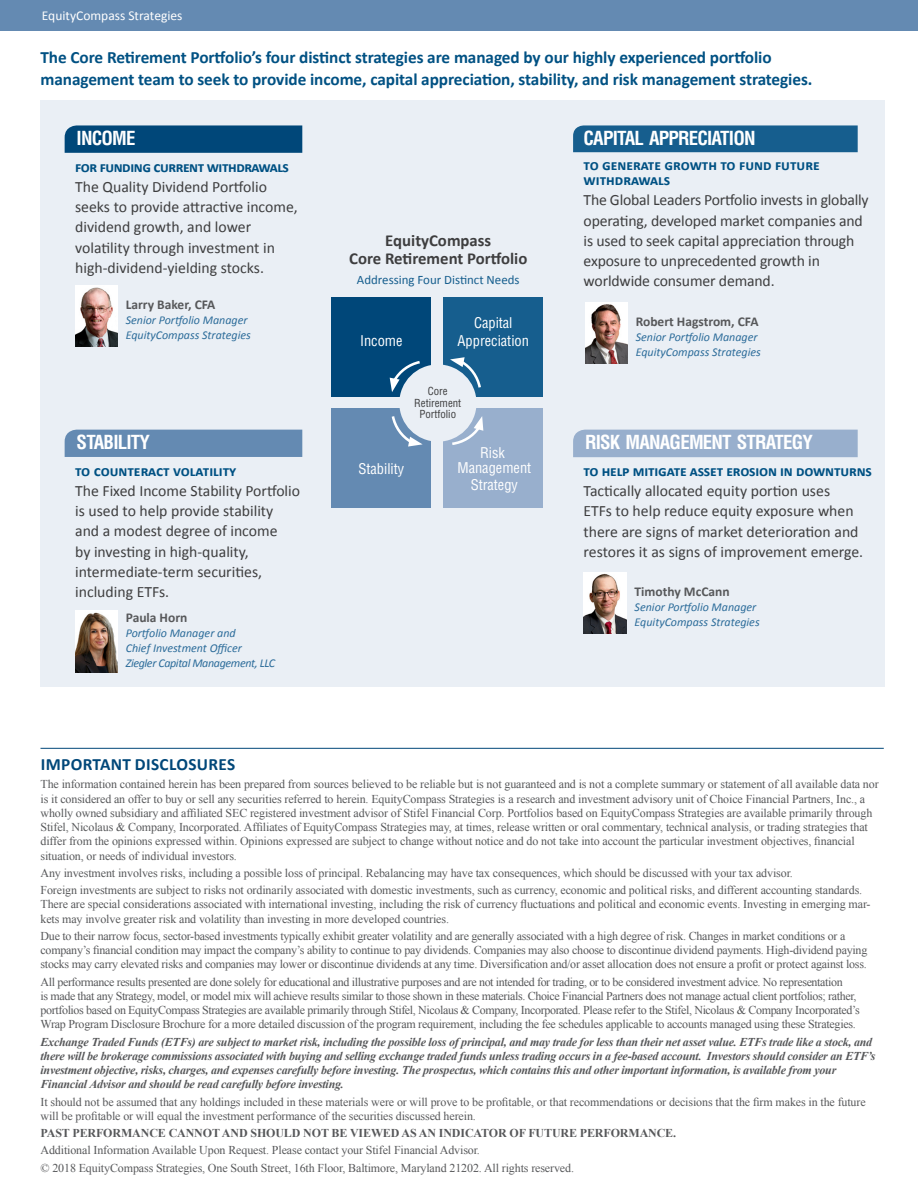
<style>
.page{position:relative;width:918px;height:1188px;background:#fff}
.page>*{position:absolute;margin:0;border:0;box-sizing:border-box;transform-origin:0 0}
.BODY{font:700 condensed 18.9px "Helvetica LT Std";letter-spacing:-.045em;color:#fff}
.BODY-2{font:700 17.25px/22.5px "Calibri";letter-spacing:-.005em;color:#005183}
.t1{font:700 17.25px "Calibri";letter-spacing:.02em;color:#004779}
.t2{font:700 16.8px/18px "Calibri";color:#3e3e3f;text-align:center}
.t3{font:15.75px/20.2px "Calibri";color:#3e3e3f}
.t4{font:700 15px/15px "Calibri";letter-spacing:-.01em;color:#005183}
.t5{font:700 15px "Calibri";letter-spacing:-.03em;color:#005183}
.t6{font:condensed 14.4px/17.4px "Helvetica LT Std";color:#fff;text-align:center}
.t7{font:700 13.5px "Calibri";color:#57585a}
.t8{font:13.5px "Calibri";color:#fff}
.t9{font:12.9px "Calibri";color:#165e8e}
.t10{font:12px/14.2px "Times New Roman";letter-spacing:-.01em;color:#57585a}
.t11{font:12px/14.2px "Times New Roman";letter-spacing:-.03em;color:#57585a}
.t12{font:italic 700 12px/14.2px "Times New Roman";letter-spacing:-.02em;color:#57585a}
.t13{font:italic 12px/15px "Calibri";color:#2c6c9a}
.t14{font:700 12px "Times New Roman";letter-spacing:-.01em;color:#57585a}
.t15{font:condensed 10.8px/11.4px "Helvetica LT Std";color:#3e3e3f;text-align:center}
</style>
<div class="page">
<div style="left:0;top:0;width:918px;height:31px;background:#648ab2"></div>
<hr style="left:40px;top:748px;width:844px;height:1px;background:#004779">
<div style="left:40px;top:100px;width:845px;height:587px;background:#eaeff5"></div>
<div style="left:332px;top:297px;width:99px;height:100px;background:#004779"></div>
<div style="left:332px;top:409px;width:99px;height:99px;background:#648ab2"></div>
<div style="left:444px;top:297px;width:99px;height:100px;background:#165e8e"></div>
<div style="left:444px;top:409px;width:99px;height:99px;background:#98afcd"></div>
<svg style="left:390px;top:361px;width:30px;height:31px"></svg>
<div style="left:399px;top:364px;width:78px;height:78px;background:#eaeff5;border-radius:50%"></div>
<svg style="left:391px;top:413px;width:32px;height:34px"></svg>
<svg style="left:450px;top:357px;width:31px;height:33px"></svg>
<svg style="left:449px;top:416px;width:35px;height:29px"></svg>
<div style="left:573px;top:430px;width:285px;height:27px;background:#98afcd"></div>
<img style="left:584px;top:573px;width:43px;height:61px">
<div style="left:573px;top:125px;width:285px;height:27px;background:#165e8e"></div>
<img style="left:585px;top:303px;width:43px;height:61px">
<div style="left:65px;top:430px;width:237px;height:27px;background:#648ab2"></div>
<img style="left:75px;top:611px;width:43px;height:61px">
<svg style="left:65px;top:125px;width:237px;height:28px;background:#064b7c"></svg>
<img style="left:75px;top:285px;width:43px;height:62px">
<p class="t8" style="left:42px;top:7px;width:142px">EquityCompass Strategies</p>
<p class="BODY-2" style="left:40px;top:46px;width:773px">The Core Retirement Portfolio’s four distinct strategies are managed by our highly experienced portfolio management team to seek to provide income, capital appreciation, stability, and risk management strategies.</p>
<p class="BODY" style="left:77px;top:126px;width:60px">INCOME</p>
<p class="t5" style="left:75px;top:157px;width:215px">for funding current withdrawals</p>
<p class="t3" style="left:75px;top:177px;width:224px">The Quality Dividend Portfolio seeks to provide attractive income, dividend growth, and lower volatility through investment in high-dividend-yielding stocks.</p>
<p class="t7" style="left:126px;top:296px;width:91px">Larry Baker, CFA</p>
<p class="t13" style="left:126px;top:312px;width:127px">Senior Portfolio Manager<br>EquityCompass Strategies</p>
<p class="BODY" style="left:77px;top:430px;width:75px">STABILITY</p>
<p class="t4" style="left:75px;top:463px;width:163px">to counteract volatility</p>
<p class="t3" style="left:75px;top:481px;width:227px">The Fixed Income Stability Portfolio is used to help provide stability and a modest degree of income<br>by investing in high-quality, intermediate-term securities, including ETFs.</p>
<p class="t7" style="left:126px;top:609px;width:63px">Paula Horn</p>
<p class="t13" style="left:126px;top:625px;width:151px">Portfolio Manager and<br>Chief Investment Officer<br>Ziegler Capital Management, LLC</p>
<p class="t2" style="left:349px;top:232px;width:180px">EquityCompass<br>Core Retirement Portfolio</p>
<p class="t9" style="left:357px;top:272px;width:164px">Addressing Four Distinct Needs</p>
<p class="t6" style="left:360px;top:332px;width:44px">Income</p>
<p class="t6" style="left:458px;top:314px;width:73px">Capital<br>Appreciation</p>
<p class="t15" style="left:414px;top:385px;width:48px">Core<br>Retirement<br>Portfolio</p>
<p class="t6" style="left:358px;top:460px;width:47px">Stability</p>
<p class="t6" style="left:471px;top:437px;width:49px;line-height:31.7px">Risk<br>Strategy</p>
<p class="t6" style="left:457px;top:459px;width:75px">Management</p>
<p class="BODY" style="left:584px;top:126px;width:174px">CAPITAL APPRECIATION</p>
<p class="t4" style="left:584px;top:158px;width:238px">to generate growth to fund future withdrawals</p>
<p class="t3" style="left:584px;top:190px;width:286px">The Global Leaders Portfolio invests in globally operating, developed market companies and is used to seek capital appreciation through exposure to unprecedented growth in worldwide consumer demand.</p>
<p class="t7" style="left:636px;top:313px;width:124px">Robert Hagstrom, CFA</p>
<p class="t13" style="left:636px;top:329px;width:127px">Senior Portfolio Manager<br>EquityCompass Strategies</p>
<p class="BODY" style="left:585px;top:430px;width:230px">RISK MANAGEMENT STRATEGY</p>
<p class="t4" style="left:584px;top:463px;width:290px">to help mitigate asset erosion in downturns</p>
<p class="t3" style="left:584px;top:481px;width:281px">Tactically allocated equity portion uses<br>ETFs to help reduce equity exposure when there are signs of market deterioration and restores it as signs of improvement emerge.</p>
<p class="t7" style="left:635px;top:583px;width:97px">Timothy McCann</p>
<p class="t13" style="left:635px;top:599px;width:127px">Senior Portfolio Manager<br>EquityCompass Strategies</p>
<p class="t1" style="left:41px;top:753px;width:196px">IMPORTANT DISCLOSURES</p>
<p class="t10" style="left:40px;top:777px;width:840px">The information contained herein has been prepared from sources believed to be reliable but is not guaranteed and is not a complete summary or statement of all available data nor is it considered an offer to buy or sell any securities referred to herein. EquityCompass Strategies is a research and investment advisory unit of Choice Financial Partners, Inc., a wholly owned subsidiary and affiliated SEC registered investment advisor of Stifel Financial Corp. Portfolios based on EquityCompass Strategies are available primarily through Stifel, Nicolaus &amp; Company, Incorporated. Affiliates of EquityCompass Strategies may, at times, release written or oral commentary, technical analysis, or trading strategies that differ from the opinions expressed within. Opinions expressed are subject to change without notice and do not take into account the particular investment objectives, financial situation, or needs of individual investors.</p>
<p class="t10" style="left:40px;top:865px;width:754px">Any investment involves risks, including a possible loss of principal. Rebalancing may have tax consequences, which should be discussed with your tax advisor.</p>
<p class="t10" style="left:40px;top:883px;width:832px">Foreign investments are subject to risks not ordinarily associated with domestic investments, such as currency, economic and political risks, and different accounting standards.<br>There are special considerations associated with international investing, including the risk of currency fluctuations and political and economic events. Investing in emerging mar&shy;kets may involve greater risk and volatility than investing in more developed countries.</p>
<p class="t10" style="left:40px;top:928px;width:828px">Due to their narrow focus, sector-based investments typically exhibit greater volatility and are generally associated with a high degree of risk. Changes in market conditions or a company’s financial condition may impact the company’s ability to continue to pay dividends. Companies may also choose to discontinue dividend payments. High-dividend paying stocks may carry elevated risks and companies may lower or discontinue dividends at any time. Diversification and/or asset allocation does not ensure a profit or protect against loss.</p>
<p class="t11" style="left:40px;top:974px;width:821px">All performance results presented are done solely for educational and illustrative purposes and are not intended for trading, or to be considered investment advice. No representation<br>is made that any Strategy, model, or model mix will achieve results similar to those shown in these materials. Choice Financial Partners does not manage actual client portfolios; rather, portfolios based on EquityCompass Strategies are available primarily through Stifel, Nicolaus &amp; Company, Incorporated. Please refer to the Stifel, Nicolaus &amp; Company Incorporated’s Wrap Program Disclosure Brochure for a more detailed discussion of the program requirement, including the fee schedules applicable to accounts managed using these Strategies.</p>
<p class="t12" style="left:40px;top:1034px;width:837px">Exchange Traded Funds (ETFs) are subject to market risk, including the possible loss of principal, and may trade for less than their net asset value. ETFs trade like a stock, and there will be brokerage commissions associated with buying and selling exchange traded funds unless trading occurs in a fee-based account. Investors should consider an ETF’s investment objective, risks, charges, and expenses carefully before investing. The prospectus, which contains this and other important information, is available from your Financial Advisor and should be read carefully before investing.</p>
<p class="t10" style="left:40px;top:1094px;width:827px">It should not be assumed that any holdings included in these materials were or will prove to be profitable, or that recommendations or decisions that the firm makes in the future will be profitable or will equal the investment performance of the securities discussed herein.</p>
<p class="t14" style="left:40px;top:1125px;width:637px">PAST PERFORMANCE CANNOT AND SHOULD NOT BE VIEWED AS AN INDICATOR OF FUTURE PERFORMANCE.</p>
<p class="t10" style="left:40px;top:1143px;width:441px">Additional Information Available Upon Request. Please contact your Stifel Financial Advisor.</p>
<p class="t10" style="left:40px;top:1160px;width:535px">© 2018 EquityCompass Strategies, One South Street, 16th Floor, Baltimore, Maryland 21202. All rights reserved.</p>
</div>
